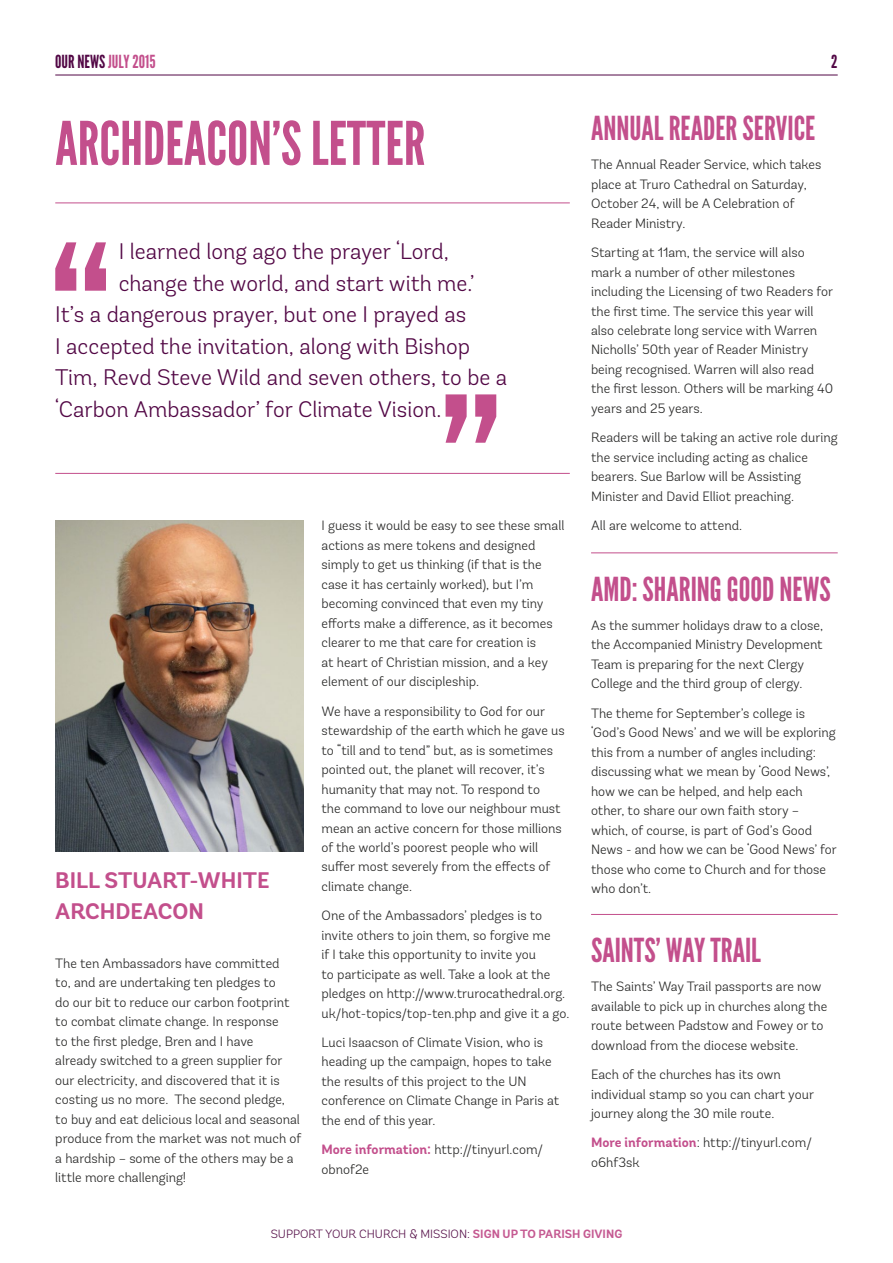
<style>
.page{position:relative;width:893px;height:1263px;background:#fff}
.page>*{position:absolute;margin:0;border:0;box-sizing:border-box;transform-origin:0 0}
.t1{font:60px "League Gothic";color:#c34f8c}
.t2{font:33px "League Gothic";color:#c34f8c}
.t3{font:300 22.5px "Andes Rounded";color:#520745}
.t4{font:700 22.5px/31.5px "Andes Rounded";color:#c34f8c}
.t5{font:18px "League Gothic";color:#c34f8c}
.t6{font:18px "League Gothic";color:#520745}
.t7{font:300 13.5px/19.5px "Andes Rounded";color:#282827}
.t8{font:300 12px "Andes Rounded";color:#58134b}
.s1{color:#520745}
.s2{font-weight:700;color:#c34f8c}
.s3{font-weight:700;color:#c55a92}
</style>
<div class="page">
<hr style="left:591px;top:552px;width:247px;height:1px;background:#c34f8c">
<hr style="left:591px;top:914px;width:247px;height:1px;background:#c34f8c">
<hr style="left:55px;top:203px;width:515px;height:1px;background:#c34f8c">
<hr style="left:55px;top:473px;width:515px;height:1px;background:#c34f8c">
<hr style="left:55px;top:75px;width:783px;height:1px;background:#520745">
<svg style="left:55px;top:242px;width:51px;height:49px"></svg>
<svg style="left:446px;top:394px;width:50px;height:49px"></svg>
<img style="left:55px;top:520px;width:249px;height:331px">
<h3 class="t5" style="left:55px;top:51px;width:102px"><span class="s1">OUR NEWS</span> JULY 2015</h3>
<h3 class="t6" style="left:831px;top:51px;width:8px">2</h3>
<h1 class="t1" style="left:55px;top:108px;width:372px">ARCHDEACON’S LETTER</h1>
<h3 class="t3" style="left:119px;top:238px;width:332px">I learned long ago the prayer ‘Lord,</h3>
<h3 class="t3" style="left:119px;top:269px;width:357px">change the world, and start with me.’</h3>
<h3 class="t3" style="left:55px;top:301px;width:413px">It’s a dangerous prayer, but one I prayed as</h3>
<h3 class="t3" style="left:55px;top:332px;width:416px">I accepted the invitation, along with Bishop</h3>
<h3 class="t3" style="left:55px;top:364px;width:454px">Tim, Revd Steve Wild and seven others, to be a</h3>
<h3 class="t3" style="left:55px;top:395px;width:388px">‘Carbon Ambassador’ for Climate Vision.</h3>
<h3 class="t4" style="left:55px;top:865px;width:216px">BILL STUART-WHITE<br>ARCHDEACON</h3>
<p class="t7" style="left:55px;top:953px;width:248px">The ten Ambassadors have committed<br>to, and are undertaking ten pledges to<br>do our bit to reduce our carbon footprint to combat climate change. In response<br>to the first pledge, Bren and I have<br>already switched to a green supplier for our electricity, and discovered that it is costing us no more. The second pledge,<br>to buy and eat delicious local and seasonal produce from the market was not much of a hardship – some of the others may be a little more challenging!</p>
<p class="t7" style="left:322px;top:516px;width:244px">I guess it would be easy to see these small actions as mere tokens and designed simply to get us thinking (if that is the case it has certainly worked), but I’m becoming convinced that even my tiny efforts make a difference, as it becomes clearer to me that care for creation is<br>at heart of Christian mission, and a key element of our discipleship.</p>
<p class="t7" style="left:322px;top:701px;width:245px">We have a responsibility to God for our stewardship of the earth which he gave us to “till and to tend” but, as is sometimes pointed out, the planet will recover, it’s humanity that may not. To respond to<br>the command to love our neighbour must mean an active concern for those millions of the world’s poorest people who will suffer most severely from the effects of climate change.</p>
<p class="t7" style="left:322px;top:906px;width:249px">One of the Ambassadors’ pledges is to invite others to join them, so forgive me<br>if I take this opportunity to invite you<br>to participate as well. Take a look at the pledges on http://www.trurocathedral.org. uk/hot-topics/top-ten.php and give it a go.</p>
<p class="t7" style="left:322px;top:1032px;width:239px">Luci Isaacson of Climate Vision, who is heading up the campaign, hopes to take the results of this project to the UN conference on Climate Change in Paris at the end of this year.</p>
<p class="t7" style="left:322px;top:1140px;width:223px"><span class="s2">More information:</span> http://tinyurl.com/ obnof2e</p>
<h2 class="t2" style="left:591px;top:109px;width:226px">ANNUAL READER SERVICE</h2>
<p class="t7" style="left:591px;top:155px;width:232px">The Annual Reader Service, which takes place at Truro Cathedral on Saturday,<br>October 24, will be A Celebration of<br>Reader Ministry.</p>
<p class="t7" style="left:591px;top:243px;width:244px">Starting at 11am, the service will also mark a number of other milestones including the Licensing of two Readers for the first time. The service this year will also celebrate long service with Warren Nicholls’ 50th year of Reader Ministry being recognised. Warren will also read the first lesson. Others will be marking 40 years and 25 years.</p>
<p class="t7" style="left:591px;top:428px;width:248px">Readers will be taking an active role during the service including acting as chalice bearers. Sue Barlow will be Assisting Minister and David Elliot preaching.</p>
<p class="t7" style="left:591px;top:516px;width:152px">All are welcome to attend.</p>
<h2 class="t2" style="left:591px;top:569px;width:241px">AMD: SHARING GOOD NEWS</h2>
<p class="t7" style="left:591px;top:615px;width:234px">As the summer holidays draw to a close, the Accompanied Ministry Development Team is preparing for the next Clergy College and the third group of clergy.</p>
<p class="t7" style="left:591px;top:703px;width:247px">The theme for September’s college is ‘God’s Good News’ and we will be exploring this from a number of angles including: discussing what we mean by ‘Good News’, how we can be helped, and help each other, to share our own faith story – which, of course, is part of God’s Good News - and how we can be ‘Good News’ for those who come to Church and for those who don’t.</p>
<h2 class="t2" style="left:591px;top:931px;width:171px">SAINTS’ WAY TRAIL</h2>
<p class="t7" style="left:591px;top:977px;width:238px">The Saints’ Way Trail passports are now available to pick up in churches along the route between Padstow and Fowey or to download from the diocese website.</p>
<p class="t7" style="left:591px;top:1065px;width:224px">Each of the churches has its own individual stamp so you can chart your journey along the 30 mile route.</p>
<p class="t7" style="left:591px;top:1133px;width:222px"><span class="s2">More information</span>: http://tinyurl.com/ o6hf3sk</p>
<p class="t8" style="left:271px;top:1226px;width:353px">SUPPORT YOUR CHURCH &amp; MISSION: <span class="s3">SIGN UP TO PARISH GIVING</span></p>
</div>
